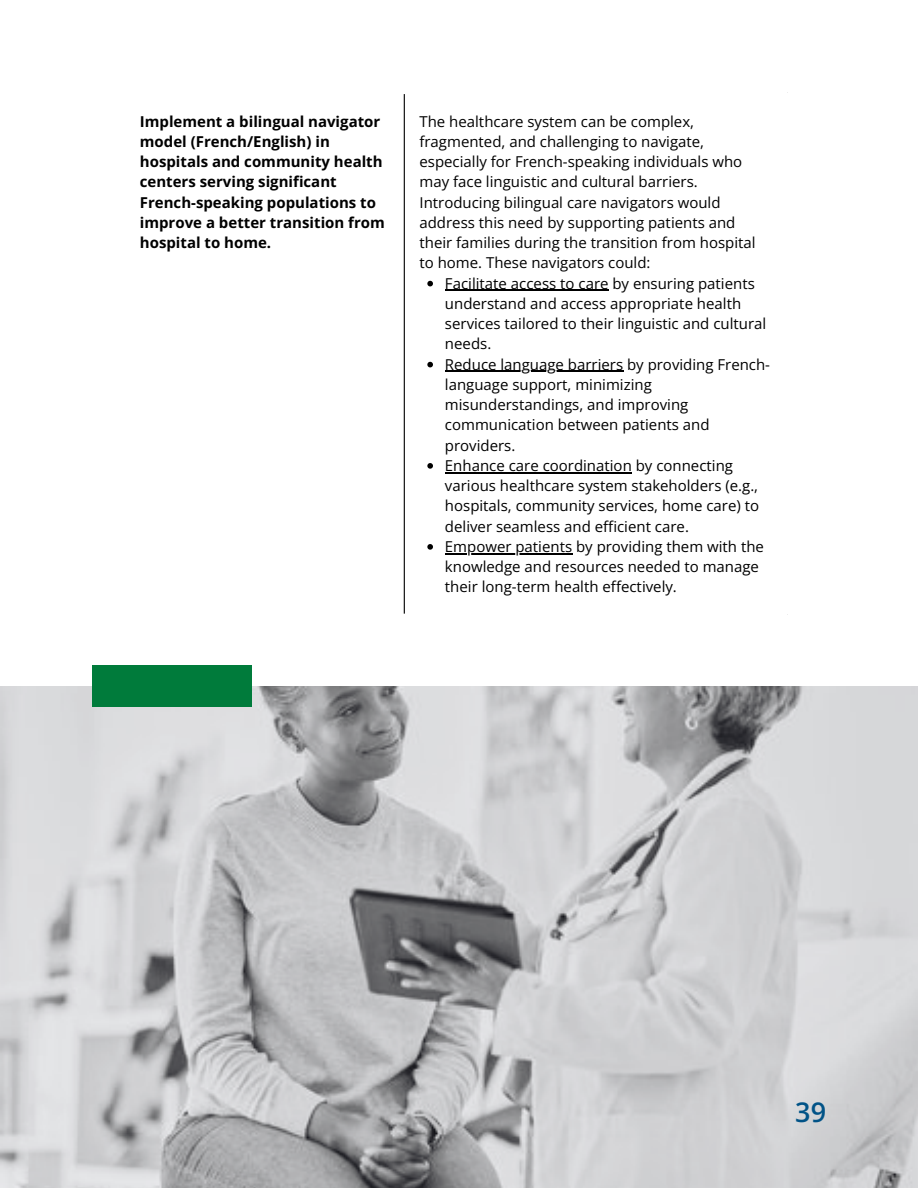
<style>
.page{position:relative;width:918px;height:1188px;background:#fff}
.page>*{position:absolute;margin:0;border:0;box-sizing:border-box;transform-origin:0 0}
.t1{font:600 27px "Open Sans";color:#015387}
.t2{font:15px/20.2px "Open Sans";color:#000}
.t3{font:700 15px/20.2px "Open Sans";color:#000}
</style>
<div class="page">
<svg style="left:427px;top:281px;width:6px;height:5px"></svg>
<hr style="left:445px;top:290px;width:164px;height:1px;background:#000">
<svg style="left:427px;top:362px;width:6px;height:5px"></svg>
<hr style="left:445px;top:371px;width:178px;height:1px;background:#000">
<svg style="left:427px;top:463px;width:6px;height:6px"></svg>
<hr style="left:445px;top:472px;width:187px;height:1px;background:#000">
<svg style="left:427px;top:544px;width:6px;height:6px"></svg>
<hr style="left:445px;top:553px;width:127px;height:1px;background:#000">
<hr style="left:404px;top:94px;width:1px;height:520px;background:#000">
<img style="left:0;top:686px;width:918px;height:502px">
<div style="left:92px;top:666px;width:159px;height:41px;background:#007b3b"></div>
<p class="t3" style="left:140px;top:111px;width:247px">Implement a bilingual navigator model (French/English) in hospitals and community health centers serving significant<br>French-speaking populations to improve a better transition from hospital to home.</p>
<p class="t2" style="left:419px;top:111px;width:338px">The healthcare system can be complex, fragmented, and challenging to navigate, especially for French-speaking individuals who may face linguistic and cultural barriers.<br>Introducing bilingual care navigators would address this need by supporting patients and their families during the transition from hospital to home. These navigators could:</p>
<p class="t2" style="left:445px;top:273px;width:323px">Facilitate access to care by ensuring patients understand and access appropriate health services tailored to their linguistic and cultural needs.</p>
<p class="t2" style="left:445px;top:354px;width:327px">Reduce language barriers by providing French&shy;language support, minimizing misunderstandings, and improving communication between patients and providers.</p>
<p class="t2" style="left:445px;top:455px;width:316px">Enhance care coordination by connecting various healthcare system stakeholders (e.g., hospitals, community services, home care) to deliver seamless and efficient care.</p>
<p class="t2" style="left:445px;top:536px;width:321px">Empower patients by providing them with the knowledge and resources needed to manage their long-term health effectively.</p>
<p class="t1" style="left:795px;top:1093px;width:32px">39</p>
</div>
